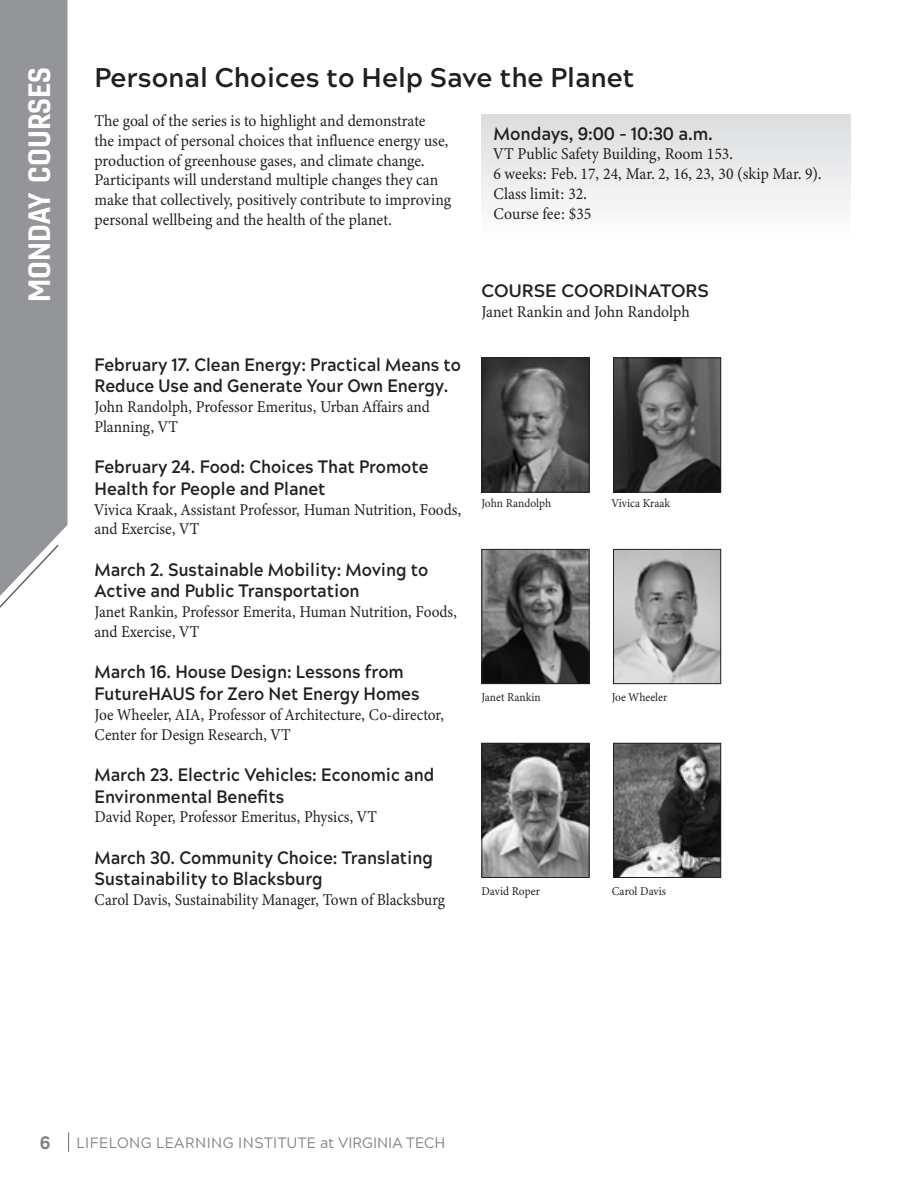
<style>
.page{position:relative;width:918px;height:1188px;background:#fff}
.page>*{position:absolute;margin:0;border:0;box-sizing:border-box;transform-origin:0 0}
.t1{font:30px "Gineso Nor Bol";color:#fff}
.t2{font:700 27px "Acherus Grotesque";color:#231f20}
.t3{font:700 18px/21.6px "Acherus Grotesque";color:#231f20;scale:.92 1}
.t4{font:700 18px "Acherus Grotesque";color:#231f20;scale:.94 1}
.t5{font:700 18px "Acherus Grotesque";color:#231f20}
.t6{font:800 18px "Acherus Grotesque";color:#808285;scale:.96 1}
.t7{font:16.5px/19.8px "Minion Variable Concept";color:#231f20;scale:.94 1}
.t8{font:16.5px/19.8px "Minion Variable Concept";color:#231f20;scale:.92 1}
.t9{font:15px "Acherus Grotesque";letter-spacing:.03em;color:#808285;scale:.96 1}
.t10{font:12px "Minion Variable Concept";color:#231f20;scale:.94 1}
</style>
<div class="page">
<svg style="left:68px;top:1132px;width:1px;height:20px"></svg>
<svg style="left:0;top:0;width:68px;height:608px;background:#9a9c9f"></svg>
<div style="left:482px;top:114px;width:368px;height:126px;background:linear-gradient(to bottom,#dbdcde,#fefefe)"></div>
<img style="left:484px;top:359px;width:104px;height:131px">
<div style="left:482px;top:357px;width:108px;height:135px;border:1px solid #231f20"></div>
<img style="left:484px;top:551px;width:104px;height:131px">
<div style="left:482px;top:549px;width:108px;height:135px;border:1px solid #231f20"></div>
<img style="left:484px;top:745px;width:104px;height:131px">
<div style="left:482px;top:743px;width:108px;height:135px;border:1px solid #231f20"></div>
<img style="left:615px;top:359px;width:104px;height:131px">
<div style="left:613px;top:357px;width:108px;height:135px;border:1px solid #231f20"></div>
<img style="left:615px;top:551px;width:104px;height:131px">
<div style="left:613px;top:549px;width:108px;height:135px;border:1px solid #231f20"></div>
<img style="left:615px;top:745px;width:104px;height:131px">
<div style="left:613px;top:743px;width:108px;height:135px;border:1px solid #231f20"></div>
<p class="t1" style="left:20px;top:302px;width:236px;rotate:-90deg">MONDAY COURSES</p>
<p class="t2" style="left:94px;top:55px;width:542px">Personal Choices to Help Save the Planet</p>
<p class="t7" style="left:94px;top:111px;width:381px">The goal of the series is to highlight and demonstrate<br>the impact of personal choices that influence energy use, production of greenhouse gases, and climate change.<br>Participants will understand multiple changes they can make that collectively, positively contribute to improving personal wellbeing and the health of the planet.</p>
<p class="t4" style="left:494px;top:118px;width:235px">Mondays, 9:00 – 10:30 a.m.</p>
<p class="t7" style="left:494px;top:144px;width:351px">VT Public Safety Building, Room 153.<br>6 weeks: Feb. 17, 24, Mar. 2, 16, 23, 30 (skip Mar. 9).<br>Class limit: 32.<br>Course fee: $35</p>
<p class="t5" style="left:482px;top:275px;width:229px">COURSE COORDINATORS</p>
<p class="t7" style="left:482px;top:301px;width:223px">Janet Rankin and John Randolph</p>
<p class="t3" style="left:94px;top:353px;width:400px">February 17. Clean Energy: Practical Means to<br>Reduce Use and Generate Your Own Energy.</p>
<p class="t8" style="left:94px;top:397px;width:366px">John Randolph, Professor Emeritus, Urban Affairs and<br>Planning, VT</p>
<p class="t3" style="left:94px;top:455px;width:365px">February 24. Food: Choices That Promote<br>Health for People and Planet</p>
<p class="t8" style="left:94px;top:499px;width:400px">Vivica Kraak, Assistant Professor, Human Nutrition, Foods, and Exercise, VT</p>
<p class="t3" style="left:94px;top:558px;width:364px">March 2. Sustainable Mobility: Moving to<br>Active and Public Transportation</p>
<p class="t8" style="left:94px;top:602px;width:395px">Janet Rankin, Professor Emerita, Human Nutrition, Foods, and Exercise, VT</p>
<p class="t3" style="left:94px;top:660px;width:355px">March 16. House Design: Lessons from<br>FutureHAUS for Zero Net Energy Homes</p>
<p class="t8" style="left:94px;top:704px;width:381px">Joe Wheeler, AIA, Professor of Architecture, Co-director,<br>Center for Design Research, VT</p>
<p class="t3" style="left:94px;top:763px;width:371px">March 23. Electric Vehicles: Economic and<br>Environmental Benefits</p>
<p class="t8" style="left:94px;top:807px;width:309px">David Roper, Professor Emeritus, Physics, VT</p>
<p class="t3" style="left:94px;top:846px;width:369px">March 30. Community Choice: Translating<br>Sustainability to Blacksburg</p>
<p class="t8" style="left:94px;top:890px;width:383px">Carol Davis, Sustainability Manager, Town of Blacksburg</p>
<p class="t10" style="left:482px;top:495px;width:76px">John Randolph</p>
<p class="t10" style="left:482px;top:689px;width:65px">Janet Rankin</p>
<p class="t10" style="left:482px;top:883px;width:64px">David Roper</p>
<p class="t10" style="left:612px;top:495px;width:63px">Vivica Kraak</p>
<p class="t10" style="left:612px;top:689px;width:60px">Joe Wheeler</p>
<p class="t10" style="left:612px;top:883px;width:59px">Carol Davis</p>
<p class="t6" style="left:40px;top:1127px;width:13px">6</p>
<p class="t9" style="left:77px;top:1130px;width:386px">LIFELONG LEARNING INSTITUTE at VIRGINIA TECH</p>
</div>
